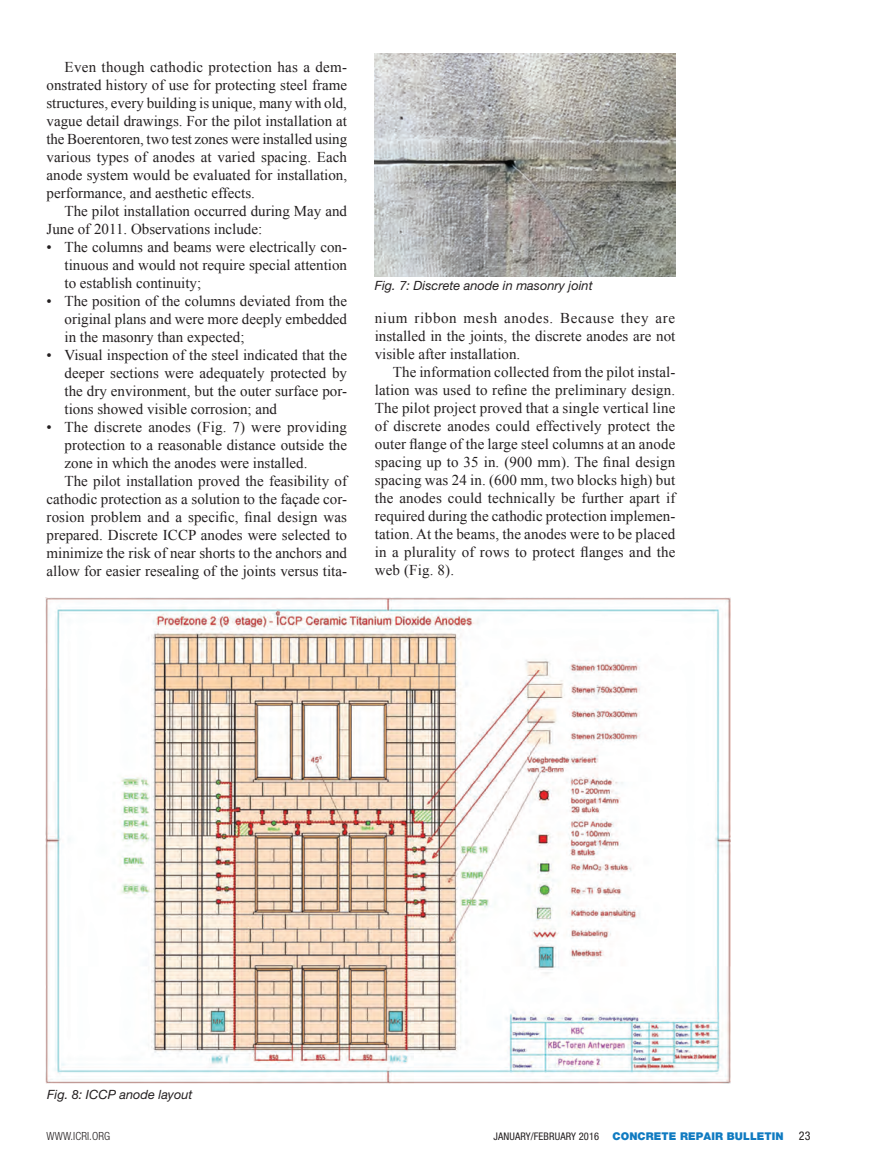
<style>
.page{position:relative;width:878px;height:1175px;background:#fff}
.page>*{position:absolute;margin:0;border:0;box-sizing:border-box;transform-origin:0 0}
.Body_text{font:15px/18px "Times New Roman";color:#231f20;text-align:justify}
.t1{font:italic 12.75px "Helvetica Neue LT Std";color:#231f20}
.t2{font:condensed 12px "Helvetica Neue LT Std";color:#231f20}
.t3{font:300 condensed 11.25px "Helvetica Neue LT Std";letter-spacing:.01em;color:#231f20}
.t4{font:900 10.8px "Helvetica Neue LT Std";letter-spacing:.01em;color:#107bc1}
.s1{font-weight:400;font-stretch:condensed;font-size:10.5px;color:#231f20}
</style>
<div class="page">
<img style="left:375px;top:54px;width:300px;height:222px">
<img style="left:46px;top:598px;width:684px;height:485px">
<p class="Body_text" style="left:46px;top:57px;width:302px;text-indent:18px">Even though cathodic protection has a dem&shy;onstrated history of use for protecting steel frame structures, every building is unique, many with old, vague detail drawings. For the pilot installation at the Boerentoren, two test zones were installed using various types of anodes at varied spacing. Each anode system would be evaluated for installation, performance, and aesthetic effects.</p>
<p class="Body_text" style="left:46px;top:201px;width:302px;text-indent:18px">The pilot installation occurred during May and<br>June of 2011. Observations include:</p>
<p class="Body_text" style="left:64px;top:237px;width:284px;text-indent:-18px">• The columns and beams were electrically con&shy;tinuous and would not require special attention to establish continuity;</p>
<p class="Body_text" style="left:64px;top:291px;width:284px;text-indent:-18px">• The position of the columns deviated from the original plans and were more deeply embedded in the masonry than expected;</p>
<p class="Body_text" style="left:64px;top:345px;width:284px;text-indent:-18px">• Visual inspection of the steel indicated that the deeper sections were adequately protected by the dry environment, but the outer surface por&shy;tions showed visible corrosion; and</p>
<p class="Body_text" style="left:64px;top:417px;width:284px;text-indent:-18px">• The discrete anodes (Fig. 7) were providing protection to a reasonable distance outside the zone in which the anodes were installed.</p>
<p class="Body_text" style="left:46px;top:471px;width:302px;text-indent:18px">The pilot installation proved the feasibility of cathodic protection as a solution to the façade cor&shy;rosion problem and a specific, final design was prepared. Discrete ICCP anodes were selected to minimize the risk of near shorts to the anchors and allow for easier resealing of the joints versus tita-</p>
<p class="t1" style="left:375px;top:278px;width:219px">Fig. 7: Discrete anode in masonry joint</p>
<p class="Body_text" style="left:375px;top:308px;width:302px">nium ribbon mesh anodes. Because they are installed in the joints, the discrete anodes are not visible after installation.</p>
<p class="Body_text" style="left:375px;top:362px;width:302px;text-indent:18px">The information collected from the pilot instal&shy;lation was used to refine the preliminary design.<br>The pilot project proved that a single vertical line of discrete anodes could effectively protect the outer flange of the large steel columns at an anode spacing up to 35 in. (900 mm). The final design spacing was 24 in. (600 mm, two blocks high) but the anodes could technically be further apart if required during the cathodic protection implemen&shy;tation. At the beams, the anodes were to be placed in a plurality of rows to protect flanges and the web (Fig. 8).</p>
<p class="t1" style="left:47px;top:1086px;width:147px">Fig. 8: ICCP anode layout</p>
<p class="t3" style="left:46px;top:1129px;width:65px">WWW.ICRI.ORG</p>
<p class="t4" style="left:493px;top:1130px;width:291px"><span class="s1">JANUARY/FEBRUARY 2016</span> CONCRETE REPAIR BULLETIN</p>
<p class="t2" style="left:798px;top:1129px;width:13px">23</p>
</div>
